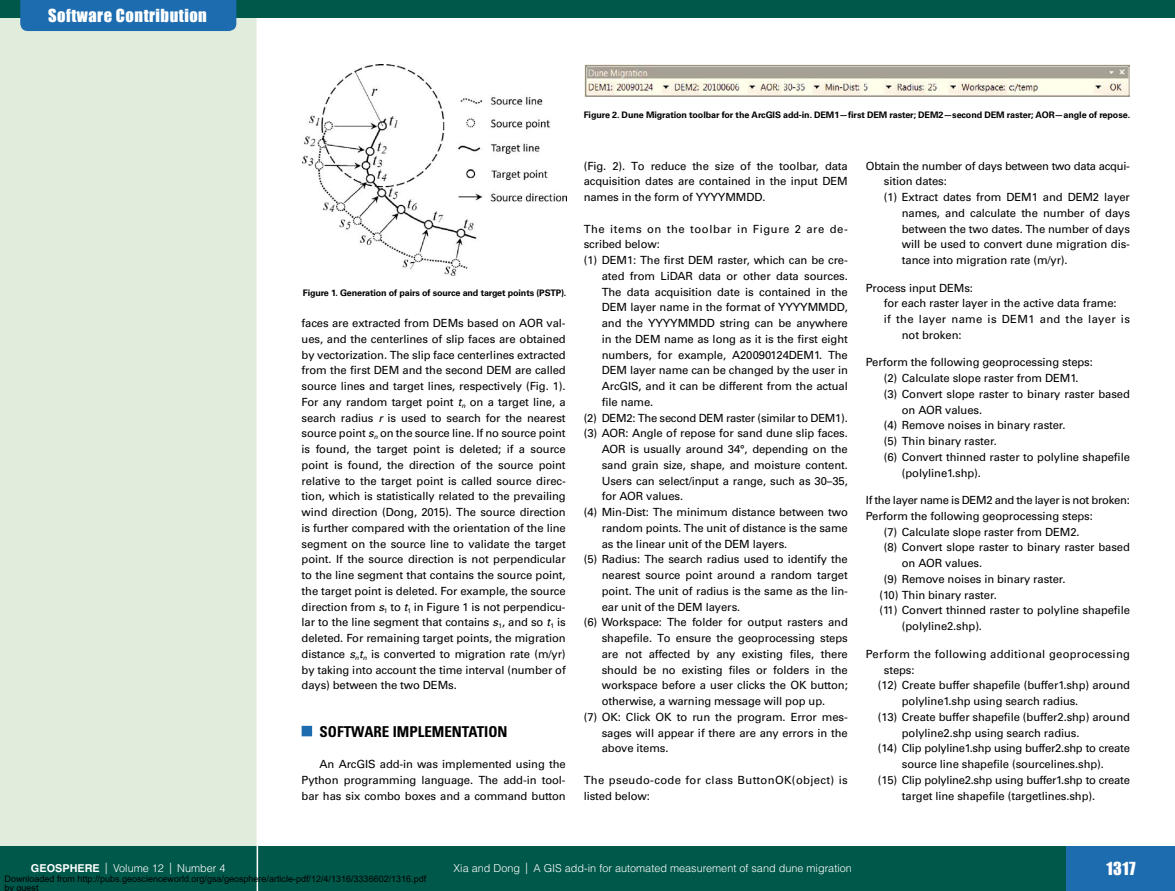
<style>
.page{position:relative;width:1175px;height:891px;background:#fff}
.page>*{position:absolute;margin:0;border:0;box-sizing:border-box;transform-origin:0 0}
.t1{font:16.5px "Impact";letter-spacing:.03em;color:#fff}
.t2{font:700 condensed 15px "Univers";color:#000}
.t3{font:11.25px/15.8px "Univers";letter-spacing:-.01em;color:#000;text-align:justify}
.t4{font:11.25px/15.8px "Univers";letter-spacing:.03em;color:#000}
.t5{font:11.25px "Univers";letter-spacing:.02em;color:#000}
.t6{font:11.25px "Univers";letter-spacing:.05em;color:#000}
.t7{font:11.25px "Univers";letter-spacing:.025em;color:#000}
.t8{font:300 10.8px "Helvetica";color:#fff}
.t9{font:700 9px "Univers";letter-spacing:-.01em;color:#000}
.t10{font:9px/9px "Arial";color:#000}
.s1{font-style:italic}
.s2{font-weight:700}
.s3{font-size:15.15px}
</style>
<div class="page">
<div style="left:0;top:0;width:256px;height:891px;background:#e0ecdc"></div>
<div style="left:0;top:846px;width:1174px;height:45px;background:#00584a"></div>
<hr style="left:256px;top:0;width:2px;height:891px;background:#fff">
<div style="left:0;top:0;width:1174px;height:18px;background:#00584a"></div>
<div style="left:20px;top:0;width:216px;height:31px;background:#1d6caf"></div>
<div style="left:1066px;top:846px;width:108px;height:45px;background:#1d6caf"></div>
<div style="left:302px;top:726px;width:10px;height:10px;background:#1d6caf"></div>
<img style="left:303px;top:65px;width:264px;height:211px">
<img style="left:584px;top:64px;width:545px;height:33px">
<h1 class="t1" style="left:48px;top:3px;width:160px">Software Contribution</h1>
<p class="t9" style="left:303px;top:288px;width:265px">Figure 1. Generation of pairs of source and target points (PSTP).</p>
<p class="t3" style="left:301px;top:315px;width:266px">faces are extracted from DEMs based on AOR val&shy;ues, and the centerlines of slip faces are obtained by vectorization. The slip face centerlines extracted from the first DEM and the second DEM are called source lines and target lines, respectively (Fig. 1).<br>For any random target point <span class="s1">t</span><sub>n</sub> on a target line, a search radius <span class="s1">r</span> is used to search for the nearest source point <span class="s1">s</span><sub>n</sub> on the source line. If no source point is found, the target point is deleted; if a source point is found, the direction of the source point relative to the target point is called source direc&shy;tion, which is statistically related to the prevailing wind direction (Dong, 2015). The source direction is further compared with the orientation of the line segment on the source line to validate the target point. If the source direction is not perpendicular to the line segment that contains the source point, the target point is deleted. For example, the source direction from <span class="s1">s</span><sub>1</sub> to <span class="s1">t</span><sub>1</sub> in Figure 1 is not perpendicu&shy;lar to the line segment that contains <span class="s1">s</span><sub>1</sub>, and so <span class="s1">t</span><sub>1</sub> is deleted. For remaining target points, the migration distance <span class="s1">s</span><sub>n</sub><span class="s1">t</span><sub>n</sub> is converted to migration rate (m/yr) by taking into account the time interval (number of days) between the two DEMs.</p>
<h2 class="t2" style="left:320px;top:722px;width:189px">SOFTWARE IMPLEMENTATION</h2>
<p class="t3" style="left:302px;top:756px;width:266px;text-indent:18px">An ArcGIS add-in was implemented using the Python programming language. The add-in tool&shy;bar has six combo boxes and a command button</p>
<p class="t9" style="left:584px;top:109px;width:548px">Figure 2. Dune Migration toolbar for the ArcGIS add-in. DEM1—first DEM raster; DEM2—second DEM raster; AOR—angle of repose.</p>
<p class="t3" style="left:584px;top:158px;width:265px">(Fig. 2). To reduce the size of the toolbar, data acquisition dates are contained in the input DEM names in the form of YYYYMMDD.</p>
<p class="t6" style="left:584px;top:222px;width:265px">The items on the toolbar in Figure 2 are de-</p>
<p class="t3" style="left:584px;top:236px;width:78px">scribed below:</p>
<p class="t3" style="left:584px;top:252px;width:266px">(1) DEM1: The first DEM raster, which can be cre-</p>
<p class="t3" style="left:602px;top:268px;width:248px">ated from LiDAR data or other data sources.</p>
<p class="t3" style="left:602px;top:284px;width:248px">The data acquisition date is contained in the</p>
<p class="t3" style="left:602px;top:299px;width:248px">DEM layer name in the format of YYYYMMDD,</p>
<p class="t3" style="left:602px;top:315px;width:248px">and the YYYYMMDD string can be anywhere</p>
<p class="t3" style="left:602px;top:331px;width:248px">in the DEM name as long as it is the first eight</p>
<p class="t3" style="left:602px;top:347px;width:248px">numbers, for example, A20090124DEM1. The</p>
<p class="t3" style="left:602px;top:362px;width:248px">DEM layer name can be changed by the user in</p>
<p class="t3" style="left:602px;top:378px;width:247px">ArcGIS, and it can be different from the actual</p>
<p class="t3" style="left:602px;top:394px;width:53px">file name.</p>
<p class="t3" style="left:584px;top:410px;width:266px">(2) DEM2: The second DEM raster (similar to DEM1).</p>
<p class="t3" style="left:584px;top:425px;width:266px">(3) AOR: Angle of repose for sand dune slip faces.</p>
<p class="t3" style="left:602px;top:441px;width:248px">AOR is usually around 34°, depending on the</p>
<p class="t3" style="left:602px;top:457px;width:248px">sand grain size, shape, and moisture content.</p>
<p class="t3" style="left:602px;top:473px;width:248px">Users can select/input a range, such as 30–35,</p>
<p class="t3" style="left:602px;top:488px;width:83px">for AOR values.</p>
<p class="t3" style="left:584px;top:504px;width:266px">(4) Min-Dist: The minimum distance between two</p>
<p class="t3" style="left:602px;top:520px;width:247px">random points. The unit of distance is the same</p>
<p class="t3" style="left:602px;top:536px;width:187px">as the linear unit of the DEM layers.</p>
<p class="t3" style="left:584px;top:551px;width:266px">(5) Radius: The search radius used to identify the</p>
<p class="t3" style="left:602px;top:567px;width:248px">nearest source point around a random target</p>
<p class="t3" style="left:602px;top:583px;width:247px">point. The unit of radius is the same as the lin-</p>
<p class="t3" style="left:602px;top:599px;width:140px">ear unit of the DEM layers.</p>
<p class="t3" style="left:584px;top:614px;width:266px">(6) Workspace: The folder for output rasters and</p>
<p class="t3" style="left:602px;top:630px;width:248px">shapefile. To ensure the geoprocessing steps</p>
<p class="t3" style="left:602px;top:646px;width:248px">are not affected by any existing files, there</p>
<p class="t3" style="left:602px;top:662px;width:247px">should be no existing files or folders in the</p>
<p class="t3" style="left:602px;top:677px;width:247px">workspace before a user clicks the OK button;</p>
<p class="t3" style="left:602px;top:693px;width:225px">otherwise, a warning message will pop up.</p>
<p class="t3" style="left:584px;top:709px;width:265px">(7) OK: Click OK to run the program. Error mes-</p>
<p class="t3" style="left:602px;top:725px;width:247px">sages will appear if there are any errors in the</p>
<p class="t3" style="left:602px;top:740px;width:68px">above items.</p>
<p class="t4" style="left:584px;top:772px;width:265px">The pseudo-code for class ButtonOK(object) is listed below:</p>
<p class="t3" style="left:866px;top:158px;width:265px">Obtain the number of days between two data acqui-</p>
<p class="t3" style="left:884px;top:173px;width:65px">sition dates:</p>
<p class="t3" style="left:884px;top:189px;width:248px">(1) Extract dates from DEM1 and DEM2 layer</p>
<p class="t3" style="left:902px;top:205px;width:230px">names, and calculate the number of days</p>
<p class="t3" style="left:902px;top:221px;width:230px">between the two dates. The number of days</p>
<p class="t3" style="left:902px;top:236px;width:229px">will be used to convert dune migration dis-</p>
<p class="t3" style="left:902px;top:252px;width:167px">tance into migration rate (m/yr).</p>
<p class="t3" style="left:866px;top:280px;width:109px">Process input DEMs:</p>
<p class="t3" style="left:884px;top:296px;width:234px">for each raster layer in the active data frame:</p>
<p class="t7" style="left:884px;top:312px;width:247px">if the layer name is DEM1 and the layer is</p>
<p class="t3" style="left:902px;top:327px;width:61px">not broken:</p>
<p class="t3" style="left:866px;top:355px;width:228px">Perform the following geoprocessing steps:</p>
<p class="t3" style="left:884px;top:370px;width:196px">(2) Calculate slope raster from DEM1.</p>
<p class="t3" style="left:884px;top:386px;width:247px">(3) Convert slope raster to binary raster based</p>
<p class="t3" style="left:902px;top:402px;width:82px">on AOR values.</p>
<p class="t3" style="left:884px;top:418px;width:183px">(4) Remove noises in binary raster.</p>
<p class="t3" style="left:884px;top:433px;width:114px">(5) Thin binary raster.</p>
<p class="t3" style="left:884px;top:449px;width:247px">(6) Convert thinned raster to polyline shapefile</p>
<p class="t3" style="left:902px;top:465px;width:81px">(polyline1.shp).</p>
<p class="t3" style="left:866px;top:492px;width:266px">If the layer name is DEM2 and the layer is not broken:</p>
<p class="t3" style="left:866px;top:508px;width:228px">Perform the following geoprocessing steps:</p>
<p class="t3" style="left:884px;top:524px;width:197px">(7) Calculate slope raster from DEM2.</p>
<p class="t3" style="left:884px;top:540px;width:247px">(8) Convert slope raster to binary raster based</p>
<p class="t3" style="left:902px;top:555px;width:82px">on AOR values.</p>
<p class="t3" style="left:884px;top:571px;width:183px">(9) Remove noises in binary raster.</p>
<p class="t3" style="left:879px;top:587px;width:119px">(10) Thin binary raster.</p>
<p class="t3" style="left:879px;top:603px;width:252px">(11) Convert thinned raster to polyline shapefile</p>
<p class="t3" style="left:902px;top:618px;width:82px">(polyline2.shp).</p>
<p class="t5" style="left:866px;top:647px;width:266px">Perform the following additional geoprocessing</p>
<p class="t3" style="left:884px;top:662px;width:32px">steps:</p>
<p class="t3" style="left:878px;top:677px;width:254px">(12) Create buffer shapefile (buffer1.shp) around</p>
<p class="t3" style="left:902px;top:693px;width:178px">polyline1.shp using search radius.</p>
<p class="t3" style="left:878px;top:709px;width:254px">(13) Create buffer shapefile (buffer2.shp) around</p>
<p class="t3" style="left:902px;top:725px;width:179px">polyline2.shp using search radius.</p>
<p class="t3" style="left:878px;top:740px;width:254px">(14) Clip polyline1.shp using buffer2.shp to create</p>
<p class="t3" style="left:902px;top:756px;width:204px">source line shapefile (sourcelines.shp).</p>
<p class="t3" style="left:878px;top:772px;width:254px">(15) Clip polyline2.shp using buffer1.shp to create</p>
<p class="t3" style="left:902px;top:788px;width:195px">target line shapefile (targetlines.shp).</p>
<p class="t8" style="left:31px;top:862px;width:196px"><span class="s2">GEOSPHERE</span> <span class="s3">|</span> Volume 12 <span class="s3">|</span> Number 4</p>
<p class="t8" style="left:453px;top:862px;width:400px">Xia and Dong <span class="s3">|</span> A GIS add-in for automated measurement of sand dune migration</p>
<h1 class="t1" style="left:1106px;top:856px;width:31px">1317</h1>
<p class="t10" style="left:4px;top:875px;width:423px">Downloaded from http://pubs.geoscienceworld.org/gsa/geosphere/article-pdf/12/4/1316/3336602/1316.pdf by guest</p>
</div>
